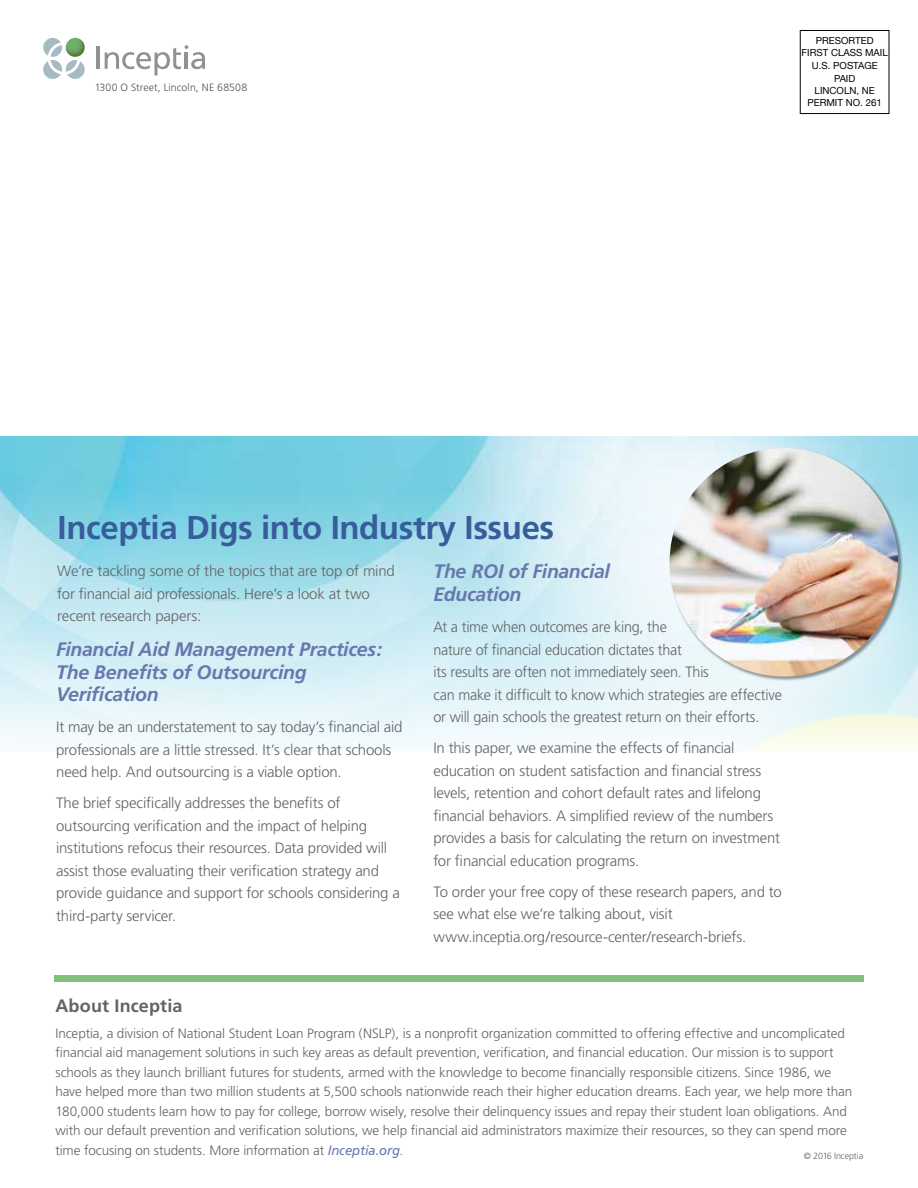
<style>
.page{position:relative;width:918px;height:1188px;background:#fff}
.page>*{position:absolute;margin:0;border:0;box-sizing:border-box;transform-origin:0 0}
.t1{font:700 33px "Frutiger";letter-spacing:-.01em;color:#385d9b}
.t2{font:italic 700 19.5px/22.5px "Frutiger";letter-spacing:-.015em;color:#6778ad}
.t3{font:700 18px "Frutiger";letter-spacing:.01em;color:#636466}
.t4{font:300 15px/22.5px "Frutiger";letter-spacing:-.015em;color:#636466}
.t5{font:300 15px/22.5px "Frutiger";letter-spacing:-.015em;color:#636466;scale:.96 1}
.t6{font:300 13.5px/19.5px "Frutiger";letter-spacing:-.005em;color:#636466}
.t7{font:300 10.5px "Frutiger";letter-spacing:.01em;color:#54534a}
.t8{font:9.75px/12.5px "Helvetica Neue";color:#000;text-align:center}
.t9{font:300 9px "Frutiger";letter-spacing:-.015em;color:#636466}
.s1{font-weight:400;font-style:italic;color:#6778ad}
</style>
<div class="page">
<img style="left:0;top:436px;width:918px;height:316px">
<div style="left:800px;top:30px;width:89px;height:84px;border:1px solid #000"></div>
<hr style="left:97px;top:47px;width:3px;height:22px;background:#919195">
<svg style="left:43px;top:38px;width:42px;height:41px"></svg>
<svg style="left:66px;top:38px;width:19px;height:19px"></svg>
<svg style="left:105px;top:45px;width:100px;height:31px"></svg>
<div style="left:670px;top:448px;width:233px;height:233px;background:#000;opacity:.4"></div>
<img style="left:670px;top:448px;width:228px;height:228px;border-radius:114px">
<div style="left:54px;top:975px;width:810px;height:6px;background:#83bf7d"></div>
<p class="t7" style="left:95px;top:81px;width:154px">1300 O Street, Lincoln, NE 68508</p>
<p class="t8" style="left:802px;top:35px;width:88px">PRESORTED<br>FIRST CLASS MAIL<br>U.S. POSTAGE<br>PAID<br>LINCOLN, NE<br>PERMIT NO. 261</p>
<h1 class="t1" style="left:58px;top:508px;width:498px">Inceptia Digs into Industry Issues</h1>
<p class="t4" style="left:57px;top:560px;width:339px">We’re tackling some of the topics that are top of mind for financial aid professionals. Here’s a look at two recent research papers:</p>
<h2 class="t2" style="left:56px;top:638px;width:328px">Financial Aid Management Practices:<br>The Benefits of Outsourcing<br>Verification</h2>
<p class="t4" style="left:56px;top:716px;width:348px">It may be an understatement to say today’s financial aid professionals are a little stressed. It’s clear that schools need help. And outsourcing is a viable option.</p>
<p class="t4" style="left:56px;top:792px;width:345px">The brief specifically addresses the benefits of outsourcing verification and the impact of helping institutions refocus their resources. Data provided will assist those evaluating their verification strategy and provide guidance and support for schools considering a third-party servicer.</p>
<h2 class="t2" style="left:433px;top:560px;width:178px">The ROI of Financial<br>Education</h2>
<p class="t5" style="left:433px;top:616px;width:365px">At a time when outcomes are king, the<br>nature of financial education dictates that<br>its results are often not immediately seen. This<br>can make it difficult to know which strategies are effective or will gain schools the greatest return on their efforts.</p>
<p class="t4" style="left:433px;top:737px;width:348px">In this paper, we examine the effects of financial education on student satisfaction and financial stress levels, retention and cohort default rates and lifelong financial behaviors. A simplified review of the numbers provides a basis for calculating the return on investment for financial education programs.</p>
<p class="t4" style="left:433px;top:881px;width:350px">To order your free copy of these research papers, and to see what else we’re talking about, visit www.inceptia.org/resource-center/research-briefs.</p>
<p class="t3" style="left:55px;top:995px;width:129px">About Inceptia</p>
<p class="t6" style="left:55px;top:1024px;width:798px">Inceptia, a division of National Student Loan Program (NSLP), is a nonprofit organization committed to offering effective and uncomplicated financial aid management solutions in such key areas as default prevention, verification, and financial education. Our mission is to support schools as they launch brilliant futures for students, armed with the knowledge to become financially responsible citizens. Since 1986, we have helped more than two million students at 5,500 schools nationwide reach their higher education dreams. Each year, we help more than 180,000 students learn how to pay for college, borrow wisely, resolve their delinquency issues and repay their student loan obligations. And with our default prevention and verification solutions, we help financial aid administrators maximize their resources, so they can spend more time focusing on students. More information at <span class="s1">Inceptia.org</span>.</p>
<p class="t9" style="left:804px;top:1151px;width:61px">© 2016 Inceptia</p>
</div>
